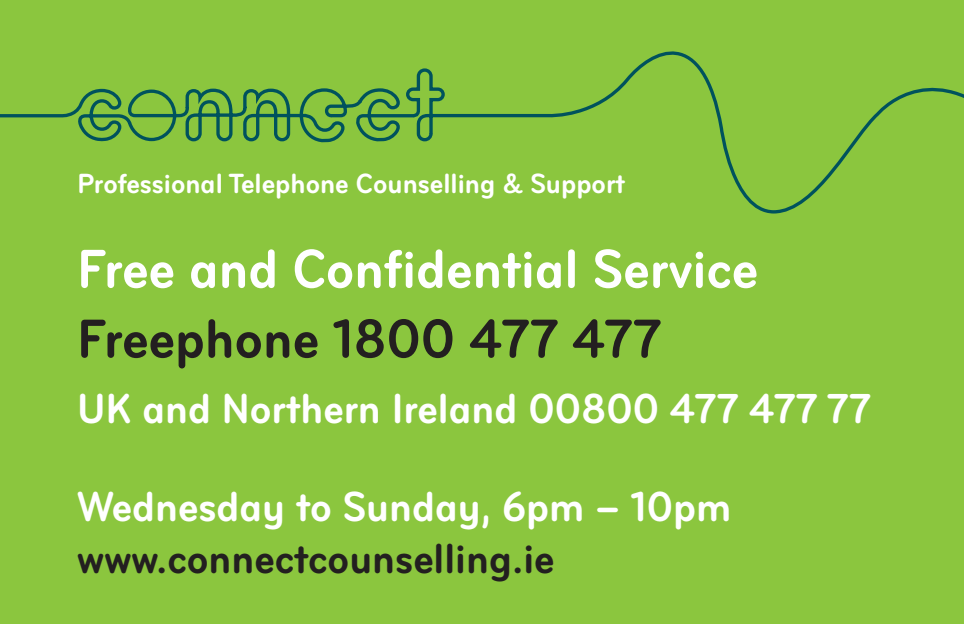
<style>
.page{position:relative;width:964px;height:624px;background:#8bc63e}
.page>*{position:absolute;margin:0;border:0;box-sizing:border-box;transform-origin:0 0}
.t1{font:56.8px "Bryant Bold Condensed Alt";color:#fff}
.t2{font:56.8px "Bryant Bold Condensed Alt";color:#231f20}
.t3{font:43.6px "Bryant Bold Condensed Alt";color:#fff}
.t4{font:43.6px "Bryant Bold Condensed Alt";color:#231f20}
.t5{font:28.8px "Bryant Bold Condensed Alt";color:#fff}
</style>
<div class="page">
<svg style="left:0;top:51px;width:964px;height:162px"></svg>
<p class="t5" style="left:77px;top:169px;width:549px">Professional Telephone Counselling &amp; Support</p>
<h1 class="t1" style="left:77px;top:239px;width:682px">Free and Confidential Service</h1>
<h1 class="t2" style="left:77px;top:308px;width:585px">Freephone 1800 477 477</h1>
<p class="t3" style="left:77px;top:385px;width:795px">UK and Northern Ireland 00800 477 477 77</p>
<p class="t3" style="left:77px;top:483px;width:656px">Wednesday to Sunday, 6pm – 10pm</p>
<p class="t4" style="left:77px;top:535px;width:479px">www.connectcounselling.ie</p>
</div>
